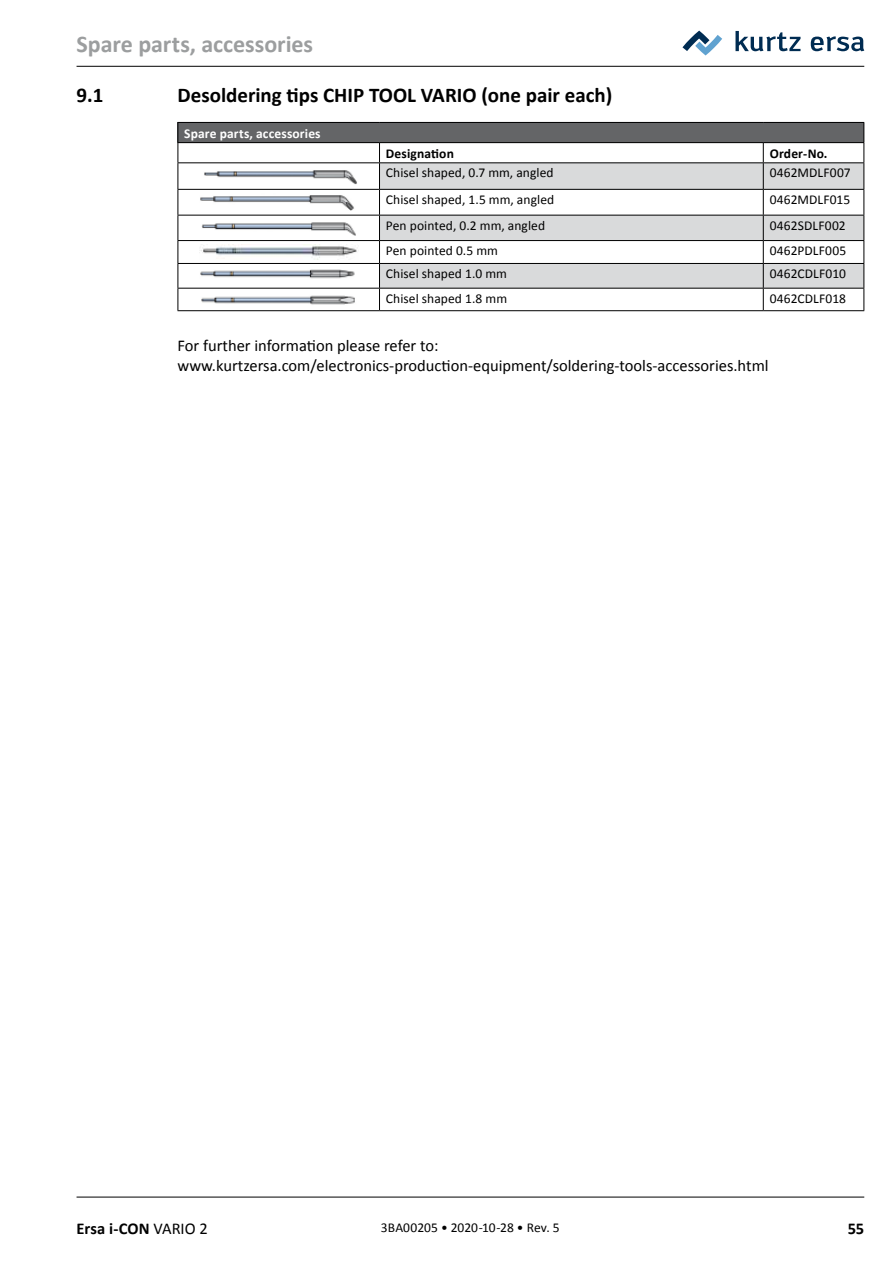
<style>
.page{position:relative;width:893px;height:1263px;background:#fff}
.page>*{position:absolute;margin:0;border:0;box-sizing:border-box;transform-origin:0 0}
.t1{font:700 24px "Calibri";color:#9c9e9f}
.t2{font:700 21px "Calibri";color:#000}
.t3{font:16.5px/20.2px "Calibri";color:#000}
.t4{font:700 16.5px "Calibri";color:#000}
.t5{font:13.5px "Calibri";letter-spacing:.005em;color:#000}
.t6{font:700 13.5px "Calibri";letter-spacing:.01em;color:#fff}
.t7{font:700 13.5px "Calibri";letter-spacing:.01em;color:#000}
.s1{font-weight:400}
</style>
<div class="page">
<svg style="left:735px;top:31px;width:65px;height:20px"></svg>
<svg style="left:811px;top:36px;width:53px;height:15px"></svg>
<svg style="left:682px;top:31px;width:40px;height:24px"></svg>
<hr style="left:77px;top:66px;width:787px;height:1px;background:#000">
<hr style="left:77px;top:1197px;width:787px;height:1px;background:#000">
<div style="left:178px;top:122px;width:686px;height:21px;background:#646567"></div>
<svg style="left:380px;top:163px;width:483px;height:125px;fill:#d9dadb"></svg>
<hr style="left:379px;top:215px;width:384px;height:1px;background:#000">
<hr style="left:763px;top:215px;width:101px;height:1px;background:#000">
<hr style="left:379px;top:240px;width:384px;height:1px;background:#000">
<hr style="left:763px;top:240px;width:101px;height:1px;background:#000">
<hr style="left:379px;top:263px;width:384px;height:1px;background:#000">
<hr style="left:763px;top:263px;width:101px;height:1px;background:#000">
<hr style="left:379px;top:288px;width:384px;height:1px;background:#000">
<hr style="left:763px;top:288px;width:101px;height:1px;background:#000">
<hr style="left:379px;top:310px;width:384px;height:1px;background:#000">
<hr style="left:763px;top:310px;width:101px;height:1px;background:#000">
<hr style="left:178px;top:189px;width:201px;height:1px;background:#000">
<hr style="left:379px;top:189px;width:384px;height:1px;background:#000">
<hr style="left:763px;top:189px;width:101px;height:1px;background:#000">
<hr style="left:178px;top:142px;width:201px;height:1px;background:#000">
<hr style="left:379px;top:142px;width:384px;height:1px;background:#000">
<hr style="left:763px;top:142px;width:101px;height:1px;background:#000">
<svg style="left:863px;top:123px;width:1px;height:187px"></svg>
<hr style="left:178px;top:162px;width:201px;height:1px;background:#000">
<hr style="left:379px;top:162px;width:384px;height:1px;background:#000">
<hr style="left:763px;top:162px;width:101px;height:1px;background:#000">
<hr style="left:178px;top:122px;width:201px;height:1px;background:#000">
<hr style="left:379px;top:122px;width:384px;height:1px;background:#000">
<hr style="left:763px;top:122px;width:101px;height:1px;background:#000">
<svg style="left:178px;top:123px;width:1px;height:187px"></svg>
<svg style="left:379px;top:143px;width:1px;height:167px"></svg>
<svg style="left:763px;top:143px;width:1px;height:167px"></svg>
<hr style="left:178px;top:215px;width:201px;height:1px;background:#000">
<hr style="left:178px;top:240px;width:201px;height:1px;background:#000">
<hr style="left:178px;top:263px;width:201px;height:1px;background:#000">
<hr style="left:178px;top:288px;width:201px;height:1px;background:#000">
<hr style="left:178px;top:310px;width:201px;height:1px;background:#000">
<img style="left:204px;top:170px;width:153px;height:15px">
<img style="left:200px;top:195px;width:154px;height:16px">
<img style="left:201px;top:222px;width:155px;height:14px">
<img style="left:199px;top:245px;width:158px;height:14px">
<img style="left:200px;top:269px;width:155px;height:10px">
<img style="left:201px;top:295px;width:154px;height:10px">
<h1 class="t1" style="left:77px;top:29px;width:238px">Spare parts, accessories</h1>
<h2 class="t2" style="left:77px;top:81px;width:28px">9.1</h2>
<h2 class="t2" style="left:178px;top:81px;width:436px">Desoldering tips CHIP TOOL VARIO (one pair each)</h2>
<p class="t6" style="left:184px;top:124px;width:138px">Spare parts, accessories</p>
<p class="t7" style="left:386px;top:145px;width:70px">Designation</p>
<p class="t7" style="left:770px;top:145px;width:59px">Order-No.</p>
<p class="t5" style="left:386px;top:164px;width:169px">Chisel shaped, 0.7 mm, angled</p>
<p class="t5" style="left:770px;top:164px;width:83px">0462MDLF007</p>
<p class="t5" style="left:386px;top:191px;width:170px">Chisel shaped, 1.5 mm, angled</p>
<p class="t5" style="left:770px;top:191px;width:82px">0462MDLF015</p>
<p class="t5" style="left:386px;top:216px;width:161px">Pen pointed, 0.2 mm, angled</p>
<p class="t5" style="left:770px;top:216px;width:78px">0462SDLF002</p>
<p class="t5" style="left:386px;top:242px;width:114px">Pen pointed 0.5 mm</p>
<p class="t5" style="left:770px;top:242px;width:78px">0462PDLF005</p>
<p class="t5" style="left:386px;top:265px;width:123px">Chisel shaped 1.0 mm</p>
<p class="t5" style="left:770px;top:265px;width:78px">0462CDLF010</p>
<p class="t5" style="left:386px;top:290px;width:123px">Chisel shaped 1.8 mm</p>
<p class="t5" style="left:770px;top:290px;width:78px">0462CDLF018</p>
<p class="t3" style="left:178px;top:335px;width:593px">For further information please refer to: www.kurtzersa.com/electronics-production-equipment/soldering-tools-accessories.html</p>
<p class="t4" style="left:77px;top:1217px;width:133px">Ersa i-CON <span class="s1">VARIO 2</span></p>
<p class="t5" style="left:381px;top:1219px;width:180px">3BA00205 • 2020-10-28 • Rev. 5</p>
<p class="t4" style="left:848px;top:1217px;width:18px">55</p>
</div>
